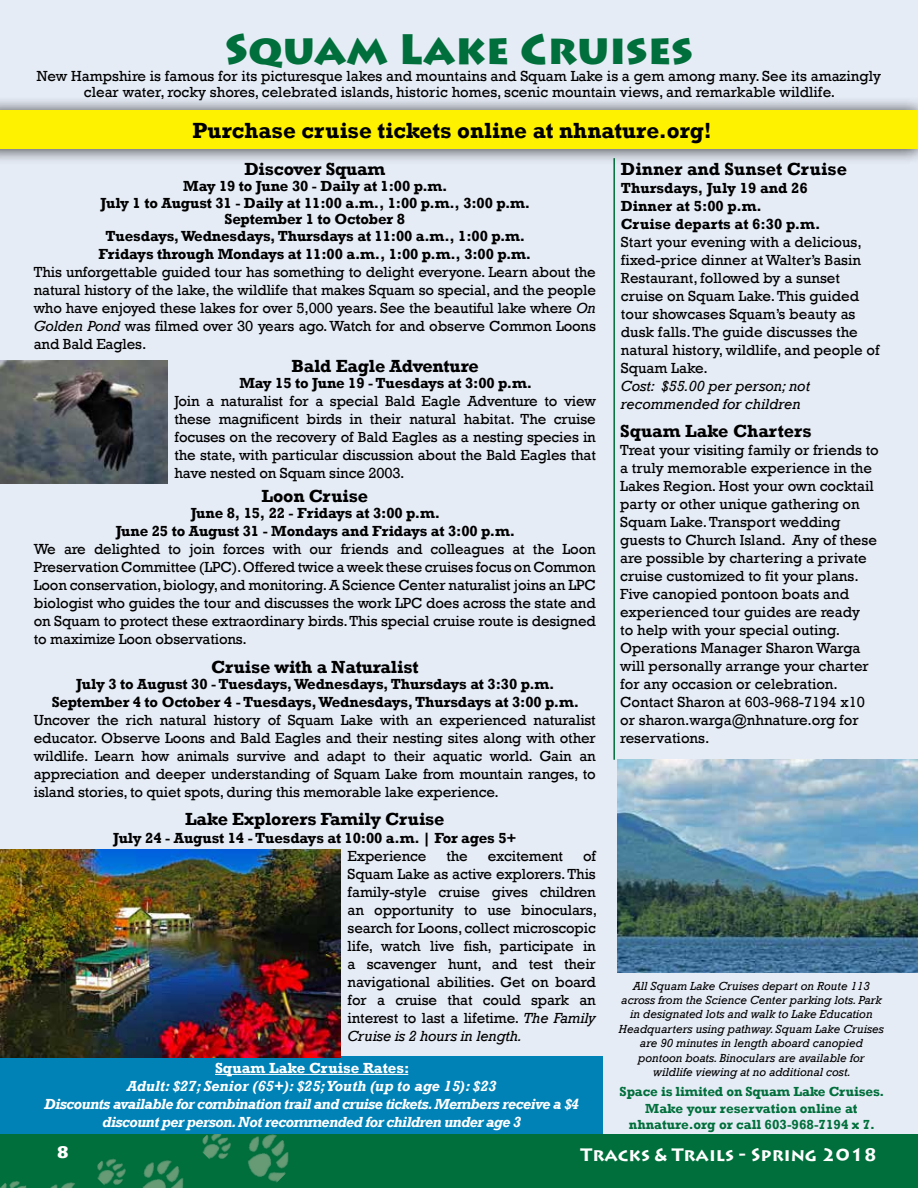
<style>
.page{position:relative;width:918px;height:1188px;background:#fff}
.page>*{position:absolute;margin:0;border:0;box-sizing:border-box;transform-origin:0 0}
.t1{font:900 42px "Lithos Pro";color:#006f3b}
.t2{font:700 22.5px "Rockwell";color:#000}
.t3{font:700 18px "Rockwell";letter-spacing:-.01em;color:#000}
.t4{font:700 18px "Lithos Pro";color:#fff}
.t5{font:900 16.5px "Lithos Pro";color:#fff}
.t6{font:15px/18px "Rockwell";color:#000;text-align:justify}
.t7{font:700 15px/18px "Rockwell";letter-spacing:-.01em;color:#000;text-align:center}
.t8{font:italic 700 15px/18px "Rockwell";letter-spacing:-.04em;color:#fff;text-align:center}
.t9{font:italic 15px/18px "Rockwell";color:#000}
.t10{font:700 15px "Rockwell";color:#fff}
.t11{font:700 13.5px/16.2px "Rockwell";color:#006f3b;text-align:center}
.t12{font:italic 12px/14.4px "Rockwell";color:#000;text-align:center}
.s1{font-style:italic}
</style>
<div class="page">
<div style="left:0;top:1134px;width:918px;height:54px;background:#006f3b"></div>
<img style="left:0;top:1181px;width:75px;height:7px">
<img style="left:202px;top:1134px;width:87px;height:49px">
<img style="left:97px;top:1158px;width:87px;height:30px">
<div style="left:0;top:0;width:918px;height:1134px;background:#e6ecf6"></div>
<hr style="left:613px;top:158px;width:2px;height:602px;background:#006f3b">
<img style="left:617px;top:760px;width:301px;height:213px">
<div style="left:0;top:1056px;width:603px;height:78px;background:#0082b7"></div>
<hr style="left:215px;top:1074px;width:193px;height:1px;background:#fff">
<div style="left:0;top:95px;width:918px;height:70px;background:#000;opacity:.75"></div>
<div style="left:0;top:111px;width:918px;height:38px;background:#fff200"></div>
<img style="left:0;top:849px;width:341px;height:209px">
<img style="left:0;top:360px;width:168px;height:124px">
<h1 class="t1" style="left:225px;top:23px;width:469px">Squam Lake Cruises</h1>
<p class="t6" style="left:37px;top:68px;width:846px;line-height:16.5px;text-align:center">New Hampshire is famous for its picturesque lakes and mountains and Squam Lake is a gem among many. See its amazingly clear water, rocky shores, celebrated islands, historic homes, scenic mountain views, and remarkable wildlife.</p>
<h2 class="t2" style="left:193px;top:117px;width:521px">Purchase cruise tickets online at nhnature.org!</h2>
<p class="t3" style="left:244px;top:158px;width:142px">Discover Squam</p>
<p class="t7" style="left:101px;top:178px;width:431px;line-height:16.5px">May 19 to June 30 - Daily at 1:00 p.m.<br>July 1 to August 31 - Daily at 11:00 a.m., 1:00 p.m., 3:00 p.m.<br>September 1 to October 8<br>Tuesdays, Wednesdays, Thursdays at 11:00 a.m., 1:00 p.m.</p>
<p class="t7" style="left:98px;top:245px;width:434px">Fridays through Mondays at 11:00 a.m., 1:00 p.m., 3:00 p.m.</p>
<p class="t6" style="left:34px;top:263px;width:564px">This unforgettable guided tour has something to delight everyone. Learn about the natural history of the lake, the wildlife that makes Squam so special, and the people who have enjoyed these lakes for over 5,000 years. See the beautiful lake where <span class="s1">On Golden Pond</span> was filmed over 30 years ago. Watch for and observe Common Loons and Bald Eagles.</p>
<p class="t3" style="left:291px;top:355px;width:189px">Bald Eagle Adventure</p>
<p class="t7" style="left:239px;top:374px;width:294px">May 15 to June 19 - Tuesdays at 3:00 p.m.</p>
<p class="t6" style="left:175px;top:393px;width:423px">Join a naturalist for a special Bald Eagle Adventure to view these magnificent birds in their natural habitat. The cruise focuses on the recovery of Bald Eagles as a nesting species in the state, with particular discussion about the Bald Eagles that have nested on Squam since 2003.</p>
<p class="t3" style="left:262px;top:485px;width:108px">Loon Cruise</p>
<p class="t7" style="left:116px;top:504px;width:401px">June 8, 15, 22 - Fridays at 3:00 p.m.<br>June 25 to August 31 - Mondays and Fridays at 3:00 p.m.</p>
<p class="t6" style="left:34px;top:540px;width:564px">We are delighted to join forces with our friends and colleagues at the Loon Preservation Committee (LPC). Offered twice a week these cruises focus on Common Loon conservation, biology, and monitoring. A Science Center naturalist joins an LPC biologist who guides the tour and discusses the work LPC does across the state and on Squam to protect these extraordinary birds. This special cruise route is designed to maximize Loon observations.</p>
<p class="t3" style="left:211px;top:656px;width:209px">Cruise with a Naturalist</p>
<p class="t7" style="left:52px;top:675px;width:529px">July 3 to August 30 - Tuesdays, Wednesdays, Thursdays at 3:30 p.m.<br>September 4 to October 4 - Tuesdays, Wednesdays, Thursdays at 3:00 p.m.</p>
<p class="t6" style="left:34px;top:711px;width:564px">Uncover the rich natural history of Squam Lake with an experienced naturalist educator. Observe Loons and Bald Eagles and their nesting sites along with other wildlife. Learn how animals survive and adapt to their aquatic world. Gain an appreciation and deeper understanding of Squam Lake from mountain ranges, to island stories, to quiet spots, during this memorable lake experience.</p>
<p class="t3" style="left:185px;top:808px;width:261px">Lake Explorers Family Cruise</p>
<p class="t7" style="left:113px;top:829px;width:405px">July 24 - August 14 - Tuesdays at 10:00 a.m. | For ages 5+</p>
<p class="t6" style="left:348px;top:848px;width:80px">Experience</p>
<p class="t6" style="left:446px;top:848px;width:23px">the</p>
<p class="t6" style="left:488px;top:848px;width:77px">excitement</p>
<p class="t6" style="left:348px;top:848px;width:251px;text-indent:235px">of Squam Lake as active explorers. This family-style cruise gives children an opportunity to use binoculars, search for Loons, collect microscopic life, watch live fish, participate in a scavenger hunt, and test their navigational abilities. Get on board for a cruise that could spark an interest to last a lifetime. <span class="s1">The Family Cruise is 2 hours in length.</span></p>
<p class="t10" style="left:215px;top:1059px;width:196px">Squam Lake Cruise Rates:</p>
<p class="t8" style="left:44px;top:1078px;width:536px">Adult: $27; Senior (65+): $25; Youth (up to age 15): $23<br>Discounts available for combination trail and cruise tickets. Members receive a $4 discount per person. Not recommended for children under age 3</p>
<p class="t3" style="left:621px;top:158px;width:228px">Dinner and Sunset Cruise</p>
<p class="t7" style="left:621px;top:179px;width:201px;text-align:left">Thursdays, July 19 and 26<br>Dinner at 5:00 p.m.<br>Cruise departs at 6:30 p.m.</p>
<p class="t6" style="left:621px;top:233px;width:260px;text-align:left">Start your evening with a delicious, fixed-price dinner at Walter’s Basin<br>Restaurant, followed by a sunset cruise on Squam Lake. This guided tour showcases Squam’s beauty as dusk falls. The guide discusses the natural history, wildlife, and people of<br>Squam Lake.</p>
<p class="t9" style="left:621px;top:377px;width:191px">Cost: $55.00 per person; not recommended for children</p>
<p class="t3" style="left:620px;top:420px;width:193px">Squam Lake Charters</p>
<p class="t6" style="left:620px;top:441px;width:260px;text-align:left">Treat your visiting family or friends to a truly memorable experience in the Lakes Region. Host your own cocktail party or other unique gathering on Squam Lake. Transport wedding guests to Church Island. Any of these are possible by chartering a private cruise customized to fit your plans.<br>Five canopied pontoon boats and experienced tour guides are ready<br>to help with your special outing.<br>Operations Manager Sharon Warga will personally arrange your charter for any occasion or celebration.<br>Contact Sharon at 603-968-7194 x10 or sharon.warga@nhnature.org for reservations.</p>
<p class="t12" style="left:619px;top:978px;width:267px">All Squam Lake Cruises depart on Route 113 across from the Science Center parking lots. Park in designated lots and walk to Lake Education Headquarters using pathway. Squam Lake Cruises are 90 minutes in length aboard canopied pontoon boats. Binoculars are available for wildlife viewing at no additional cost.</p>
<p class="t11" style="left:620px;top:1084px;width:266px">Space is limited on Squam Lake Cruises.<br>Make your reservation online at nhnature.org or call 603-968-7194 x 7.</p>
<p class="t5" style="left:56px;top:1142px;width:15px">8</p>
<p class="t4" style="left:581px;top:1144px;width:298px">Tracks &amp; Trails - Spring 2018</p>
</div>
